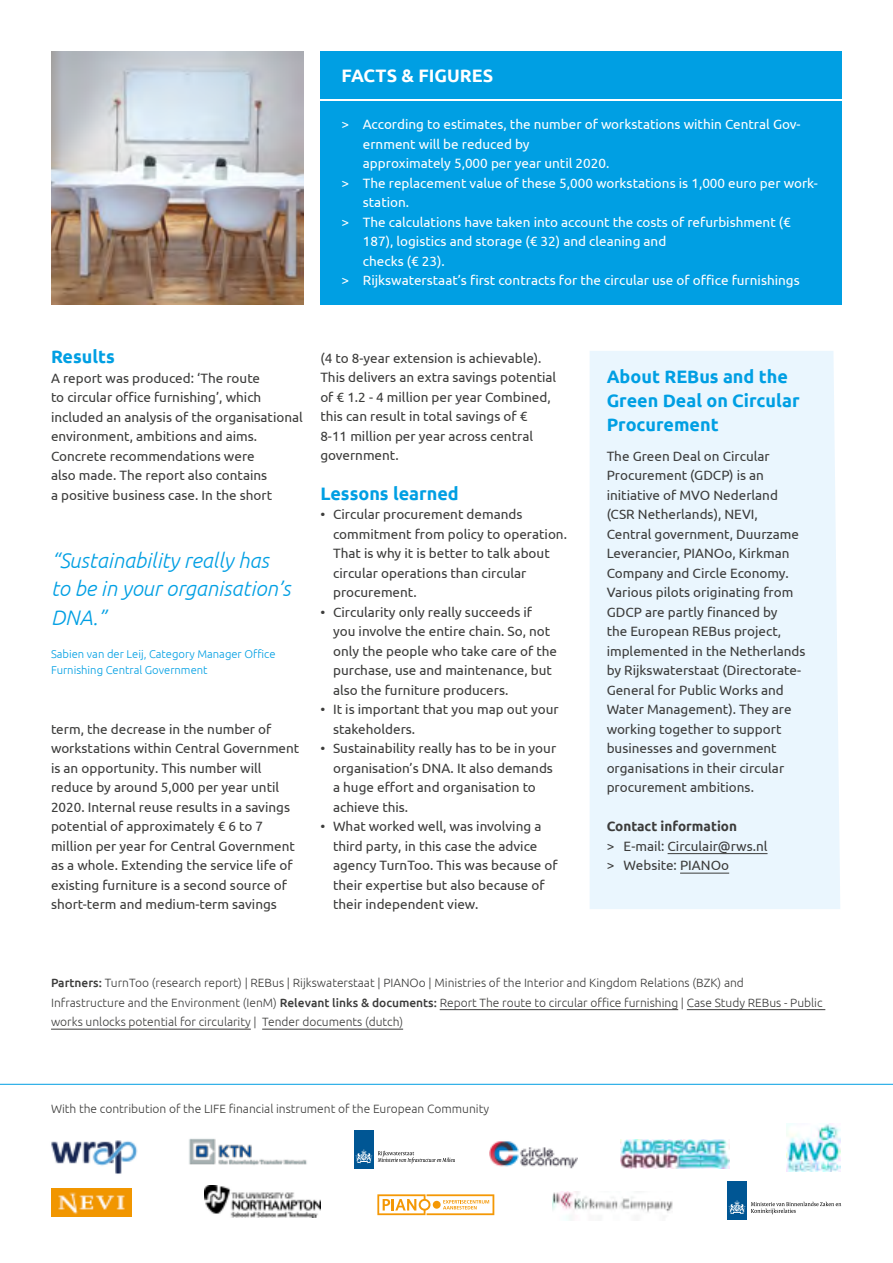
<style>
.page{position:relative;width:893px;height:1263px;background:#fff}
.page>*{position:absolute;margin:0;border:0;box-sizing:border-box;transform-origin:0 0}
.t1{font:italic 300 21px/28.5px "Ubuntu";color:#009fe3}
.t2{font:700 18px/24px "Ubuntu";color:#009fe3}
.t3{font:700 18px "Ubuntu";color:#fff}
.t4{font:13.5px/19.5px "Ubuntu";color:#3c3c3b}
.t5{font:13.5px "Ubuntu";color:#fff}
.t6{font:700 13.5px "Ubuntu";color:#3c3c3b}
.t7{font:300 12px/19.5px "Ubuntu";color:#3c3c3b}
.t8{font:300 11.25px/16.5px "Ubuntu";color:#009fe3}
.s1{font-weight:500}
</style>
<div class="page">
<div style="left:354px;top:1130px;width:19px;height:39px;background:#005694"></div>
<svg style="left:356px;top:1149px;width:16px;height:14px"></svg>
<svg style="left:378px;top:1151px;width:77px;height:12px"></svg>
<svg style="left:377px;top:1194px;width:117px;height:21px"></svg>
<div style="left:320px;top:51px;width:522px;height:47px;background:#009fe3"></div>
<div style="left:727px;top:1181px;width:20px;height:38px;background:#005694"></div>
<svg style="left:729px;top:1200px;width:16px;height:14px"></svg>
<svg style="left:751px;top:1202px;width:90px;height:12px"></svg>
<img style="left:51px;top:1140px;width:87px;height:34px">
<img style="left:189px;top:1138px;width:118px;height:27px">
<img style="left:204px;top:1186px;width:116px;height:31px">
<img style="left:621px;top:1139px;width:108px;height:29px">
<hr style="left:0;top:1084px;width:893px;height:1px;background:#009fe3">
<img style="left:489px;top:1141px;width:89px;height:28px">
<img style="left:51px;top:1189px;width:81px;height:27px">
<img style="left:786px;top:1124px;width:54px;height:47px">
<img style="left:553px;top:1191px;width:119px;height:29px">
<img style="left:51px;top:51px;width:252px;height:254px">
<div style="left:590px;top:351px;width:250px;height:558px;background:#eaf6fe"></div>
<hr style="left:668px;top:853px;width:99px;height:1px;background:#3c3c3b">
<hr style="left:680px;top:873px;width:49px;height:1px;background:#3c3c3b">
<hr style="left:440px;top:1009px;width:238px;height:1px;background:#3c3c3b">
<hr style="left:687px;top:1009px;width:138px;height:1px;background:#3c3c3b">
<hr style="left:51px;top:1029px;width:200px;height:1px;background:#3c3c3b">
<hr style="left:262px;top:1029px;width:141px;height:1px;background:#3c3c3b">
<div style="left:320px;top:101px;width:522px;height:204px;background:#009fe3"></div>
<h2 class="t3" style="left:342px;top:65px;width:153px">FACTS &amp; FIGURES</h2>
<p class="t5" style="left:342px;top:116px;width:461px">&gt; According to estimates, the number of workstations within Central Gov-</p>
<p class="t5" style="left:363px;top:136px;width:168px">ernment will be reduced by</p>
<p class="t5" style="left:363px;top:155px;width:248px">approximately 5,000 per year until 2020.</p>
<p class="t5" style="left:342px;top:175px;width:478px">&gt; The replacement value of these 5,000 workstations is 1,000 euro per work-</p>
<p class="t5" style="left:363px;top:194px;width:48px">station.</p>
<p class="t5" style="left:342px;top:214px;width:451px">&gt; The calculations have taken into account the costs of refurbishment (€</p>
<p class="t5" style="left:363px;top:233px;width:305px">187), logistics and storage (€ 32) and cleaning and</p>
<p class="t5" style="left:363px;top:252px;width:84px">checks (€ 23).</p>
<p class="t5" style="left:342px;top:272px;width:460px">&gt; Rijkswaterstaat’s first contracts for the circular use of office furnishings</p>
<h2 class="t2" style="left:51px;top:344px;width:65px">Results</h2>
<p class="t4" style="left:51px;top:368px;width:253px">A report was produced: ‘The route<br>to circular office furnishing’, which included an analysis of the organisational environment, ambitions and aims.<br>Concrete recommendations were<br>also made. The report also contains<br>a positive business case. In the short</p>
<h1 class="t1" style="left:51px;top:545px;width:241px">“Sustainability really has to be in your organisation’s<br>DNA.”</h1>
<p class="t8" style="left:51px;top:645px;width:226px">Sabien van der Leij, Category Manager Office<br>Furnishing Central Government</p>
<p class="t4" style="left:51px;top:719px;width:250px">term, the decrease in the number of workstations within Central Government is an opportunity. This number will reduce by around 5,000 per year until 2020. Internal reuse results in a savings potential of approximately € 6 to 7 million per year for Central Government as a whole. Extending the service life of existing furniture is a second source of short-term and medium-term savings</p>
<p class="t4" style="left:320px;top:348px;width:237px">(4 to 8-year extension is achievable).<br>This delivers an extra savings potential of € 1.2 - 4 million per year Combined, this can result in total savings of € 8-11 million per year across central government.</p>
<h2 class="t2" style="left:320px;top:481px;width:140px">Lessons learned</h2>
<p class="t4" style="left:333px;top:504px;width:235px;text-indent:-13px">• Circular procurement demands commitment from policy to operation.<br>That is why it is better to talk about circular operations than circular procurement.</p>
<p class="t4" style="left:333px;top:602px;width:226px;text-indent:-13px">• Circularity only really succeeds if you involve the entire chain. So, not only the people who take care of the purchase, use and maintenance, but also the furniture producers.</p>
<p class="t4" style="left:333px;top:699px;width:227px;text-indent:-13px">• It is important that you map out your stakeholders.</p>
<p class="t4" style="left:333px;top:738px;width:225px;text-indent:-13px">• Sustainability really has to be in your organisation’s DNA. It also demands a huge effort and organisation to achieve this.</p>
<p class="t4" style="left:333px;top:816px;width:226px;text-indent:-13px">• What worked well, was involving a third party, in this case the advice agency TurnToo. This was because of their expertise but also because of their independent view.</p>
<h2 class="t2" style="left:607px;top:364px;width:194px">About REBus and the<br>Green Deal on Circular<br>Procurement</h2>
<p class="t4" style="left:607px;top:446px;width:200px">The Green Deal on Circular<br>Procurement (GDCP) is an initiative of MVO Nederland (CSR Netherlands), NEVI,<br>Central government, Duurzame<br>Leverancier, PIANOo, Kirkman<br>Company and Circle Economy.<br>Various pilots originating from<br>GDCP are partly financed by<br>the European REBus project, implemented in the Netherlands by Rijkswaterstaat (Directorate-<br>General for Public Works and<br>Water Management). They are working together to support businesses and government organisations in their circular procurement ambitions.</p>
<p class="t6" style="left:607px;top:818px;width:132px">Contact information</p>
<p class="t4" style="left:607px;top:835px;width:162px">&gt; E-mail: Circulair@rws.nl &gt; Website: PIANOo</p>
<p class="t7" style="left:51px;top:973px;width:773px"><span class="s1">Partners:</span> TurnToo (research report) | REBus | Rijkswaterstaat | PIANOo | Ministries of the Interior and Kingdom Relations (BZK) and<br>Infrastructure and the Environment (IenM) <span class="s1">Relevant links &amp; documents:</span> Report The route to circular office furnishing | Case Study REBus - Public works unlocks potential for circularity | Tender documents (dutch)</p>
<p class="t7" style="left:51px;top:1099px;width:439px">With the contribution of the LIFE financial instrument of the European Community</p>
</div>
